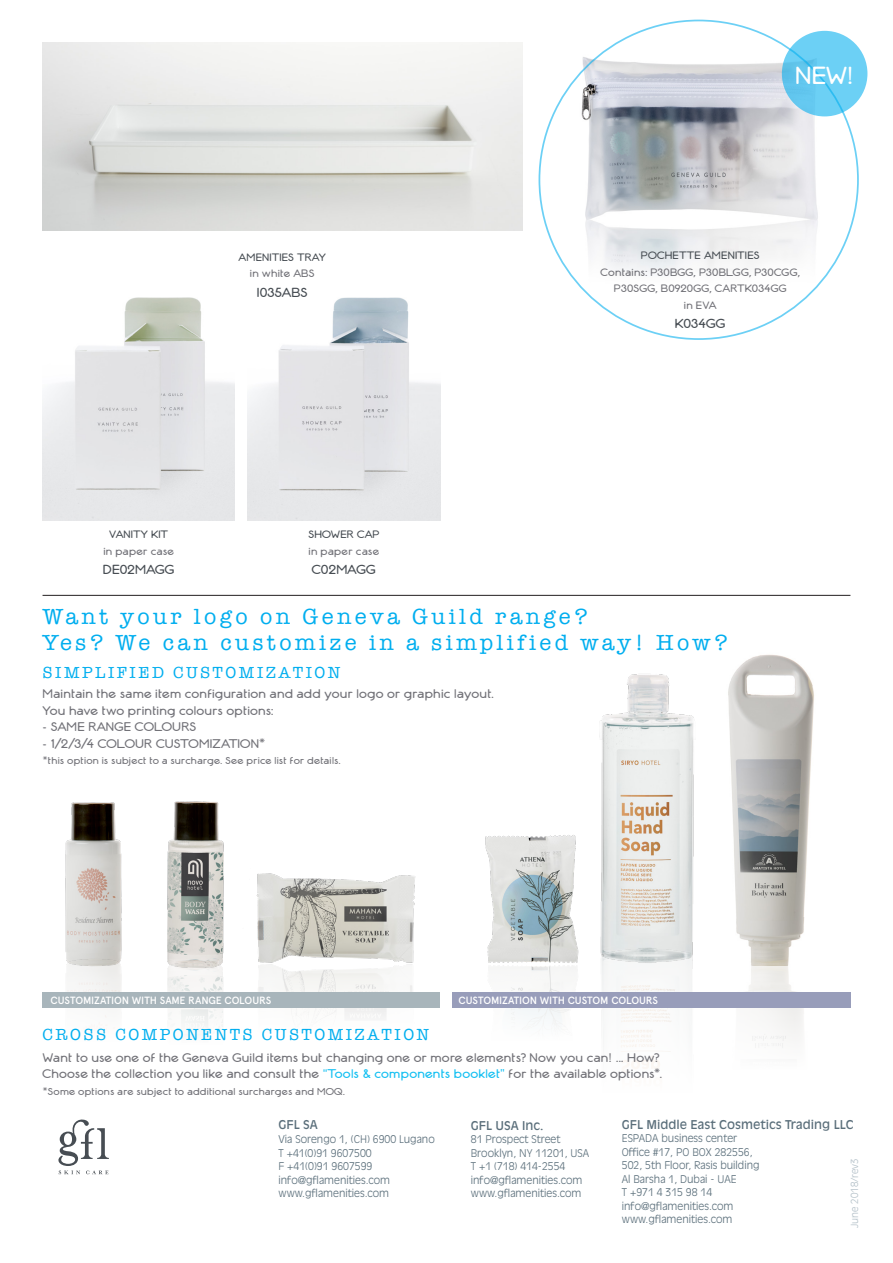
<style>
.page{position:relative;width:893px;height:1263px;background:#fff}
.page>*{position:absolute;margin:0;border:0;box-sizing:border-box;transform-origin:0 0}
.t1{font:24.75px "AR Techni";color:#fff;scale:1.13 1}
.t2{font:22.5px "American Typewriter";letter-spacing:.15em;color:#00aeef}
.t3{font:16.5px "American Typewriter";letter-spacing:.15em;color:#00aeef}
.t4{font:13.2px "AR Techni";letter-spacing:-.01em;color:#474d53;scale:1.13 1}
.t5{font:12.6px "AR Techni";letter-spacing:.01em;color:#727278;scale:1.13 1}
.t6{font:12px "Antique Olive Std";color:#5b6f7b}
.t7{font:10.8px "AR Techni";color:#727278;scale:1.13 1}
.t8{font:10.8px "AR Techni";color:#474d53;scale:1.13 1}
.t9{font:300 10.5px "Antique Olive Std";color:#5b6f7b}
.t10{font:500 10.5px "Apercu Pro";letter-spacing:-.015em;color:#fff}
.t11{font:10.05px "AR Techni";letter-spacing:.015em;color:#727278;scale:1.13 1}
.t12{font:300 9.75px "Antique Olive Std";color:#b3c0c8}
.s1{color:#15c0f2}
</style>
<div class="page">
<img style="left:248px;top:297px;width:192px;height:223px">
<img style="left:43px;top:297px;width:192px;height:223px">
<img style="left:728px;top:654px;width:86px;height:312px">
<img style="left:43px;top:43px;width:479px;height:188px">
<img style="left:541px;top:31px;width:313px;height:265px">
<svg style="left:58px;top:1145px;width:51px;height:29px"></svg>
<hr style="left:43px;top:595px;width:807px;height:1px;background:#231f20">
<img style="left:65px;top:802px;width:57px;height:135px">
<img style="left:59px;top:937px;width:63px;height:208px">
<img style="left:167px;top:801px;width:57px;height:148px">
<img style="left:167px;top:949px;width:57px;height:80px">
<img style="left:256px;top:873px;width:159px;height:146px">
<img style="left:485px;top:835px;width:94px;height:128px">
<img style="left:503px;top:965px;width:74px;height:60px">
<img style="left:599px;top:674px;width:95px;height:252px">
<img style="left:600px;top:926px;width:93px;height:143px">
<div style="left:43px;top:992px;width:397px;height:16px;background:#a8b5bb"></div>
<div style="left:452px;top:992px;width:398px;height:16px;background:#989dba"></div>
<svg style="left:782px;top:31px;width:85px;height:85px;background:#67ccf2"></svg>
<p class="t8" style="left:239px;top:251px;width:79px">AMENITIES TRAY</p>
<p class="t7" style="left:250px;top:267px;width:59px">in white ABS</p>
<p class="t4" style="left:257px;top:285px;width:47px">I035ABS</p>
<p class="t8" style="left:109px;top:528px;width:54px">VANITY KIT</p>
<p class="t7" style="left:103px;top:545px;width:64px">in paper case</p>
<p class="t4" style="left:103px;top:562px;width:65px">DE02MAGG</p>
<p class="t8" style="left:308px;top:528px;width:65px">SHOWER CAP</p>
<p class="t7" style="left:308px;top:545px;width:64px">in paper case</p>
<p class="t4" style="left:312px;top:562px;width:58px">C02MAGG</p>
<p class="t1" style="left:795px;top:61px;width:54px">NEW!</p>
<p class="t8" style="left:641px;top:249px;width:107px">POCHETTE AMENITIES</p>
<p class="t7" style="left:600px;top:266px;width:178px">Contains: P30BGG, P30BLGG, P30CGG,</p>
<p class="t7" style="left:614px;top:282px;width:154px">P30SGG, B0920GG, CARTK034GG</p>
<p class="t7" style="left:684px;top:299px;width:30px">in EVA</p>
<p class="t4" style="left:675px;top:316px;width:46px">K034GG</p>
<p class="t2" style="left:43px;top:599px;width:546px">Want your logo on Geneva Guild range?</p>
<p class="t2" style="left:43px;top:625px;width:686px">Yes? We can customize in a simplified way! How?</p>
<p class="t5" style="left:43px;top:687px;width:401px">Maintain the same item configuration and add your logo or graphic layout.</p>
<p class="t5" style="left:43px;top:703px;width:206px">You have two printing colours options:</p>
<p class="t5" style="left:43px;top:720px;width:138px">- SAME RANGE COLOURS</p>
<p class="t5" style="left:43px;top:736px;width:199px">- 1/2/3/4 COLOUR CUSTOMIZATION*</p>
<p class="t11" style="left:43px;top:755px;width:265px">*this option is subject to a surcharge. See price list for details.</p>
<p class="t3" style="left:43px;top:660px;width:299px">SIMPLIFIED CUSTOMIZATION</p>
<p class="t10" style="left:51px;top:992px;width:222px">CUSTOMIZATION WITH SAME RANGE COLOURS</p>
<p class="t10" style="left:459px;top:992px;width:201px">CUSTOMIZATION WITH CUSTOM COLOURS</p>
<p class="t3" style="left:43px;top:1022px;width:388px">CROSS COMPONENTS CUSTOMIZATION</p>
<p class="t5" style="left:43px;top:1050px;width:547px">Want to use one of the Geneva Guild items but changing one or more elements? Now you can! ... How?</p>
<p class="t5" style="left:43px;top:1066px;width:550px">Choose the collection you like and consult the <span class="s1">“Tools &amp; components booklet”</span> for the available options*.</p>
<p class="t11" style="left:43px;top:1085px;width:269px">*Some options are subject to additional surcharges and MOQ.</p>
<p class="t6" style="left:279px;top:1117px;width:41px">GFL SA</p>
<p class="t6" style="left:471px;top:1118px;width:74px">GFL USA Inc.</p>
<p class="t9" style="left:471px;top:1133px;width:91px">81 Prospect Street</p>
<p class="t9" style="left:471px;top:1146px;width:120px">Brooklyn, NY 11201, USA</p>
<p class="t9" style="left:471px;top:1160px;width:96px">T +1 (718) 414-2554</p>
<p class="t9" style="left:471px;top:1173px;width:113px">info@gflamenities.com</p>
<p class="t9" style="left:471px;top:1187px;width:112px">www.gflamenities.com</p>
<p class="t9" style="left:279px;top:1133px;width:158px">Via Sorengo 1, (CH) 6900 Lugano</p>
<p class="t9" style="left:279px;top:1146px;width:95px">T +41(0)91 9607500</p>
<p class="t9" style="left:279px;top:1160px;width:95px">F +41(0)91 9607599</p>
<p class="t9" style="left:279px;top:1173px;width:113px">info@gflamenities.com</p>
<p class="t9" style="left:279px;top:1187px;width:112px">www.gflamenities.com</p>
<p class="t6" style="left:622px;top:1117px;width:233px">GFL Middle East Cosmetics Trading LLC</p>
<p class="t9" style="left:622px;top:1132px;width:117px">ESPADA business center</p>
<p class="t9" style="left:622px;top:1146px;width:132px">Office #17, PO BOX 282556,</p>
<p class="t9" style="left:622px;top:1159px;width:139px">502, 5th Floor, Rasis building</p>
<p class="t9" style="left:622px;top:1173px;width:116px">Al Barsha 1, Dubai - UAE</p>
<p class="t9" style="left:622px;top:1186px;width:92px">T +971 4 315 98 14</p>
<p class="t9" style="left:622px;top:1200px;width:113px">info@gflamenities.com</p>
<p class="t9" style="left:622px;top:1213px;width:112px">www.gflamenities.com</p>
<p class="t12" style="left:849px;top:1228px;width:71px;rotate:-90deg">June 2018/rev3</p>
</div>
